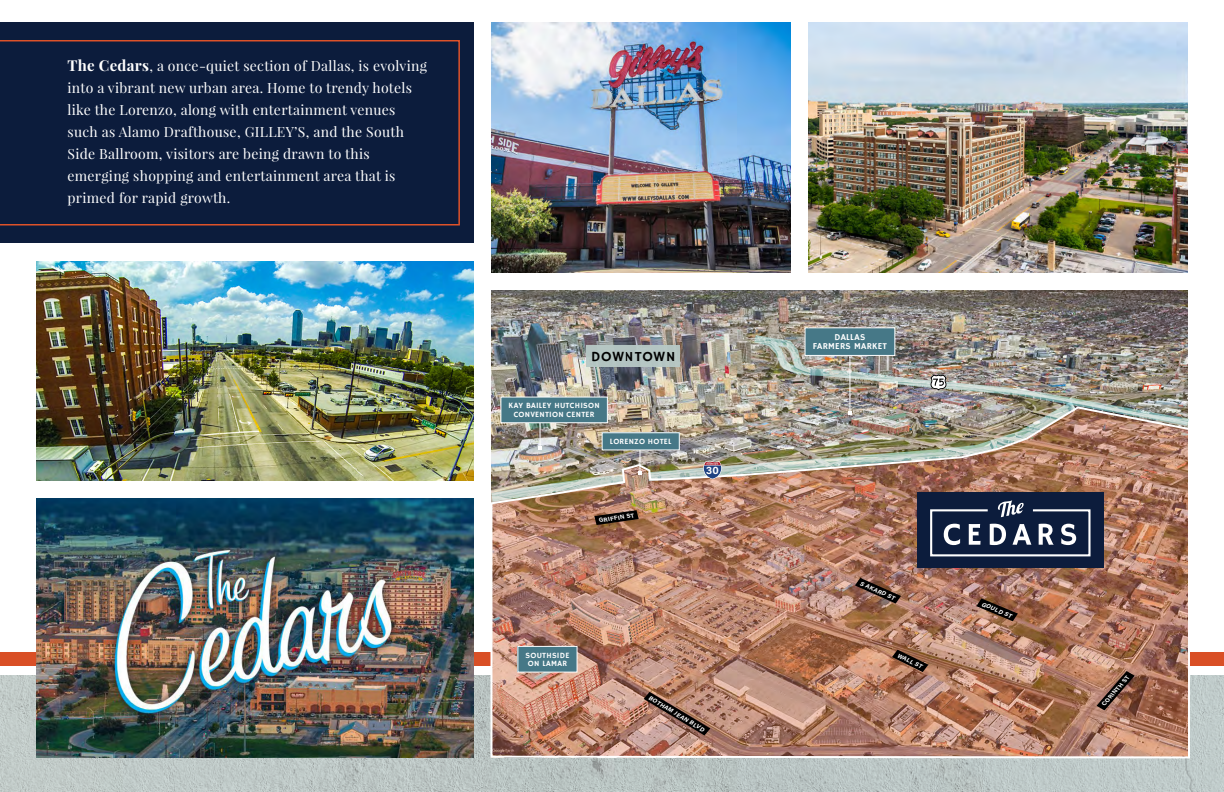
<style>
.page{position:relative;width:1224px;height:792px;background:#fff}
.page>*{position:absolute;margin:0;border:0;box-sizing:border-box;transform-origin:0 0}
.t1{font:14px/22px "Playfair Display";letter-spacing:.02em;color:#fff}
.t2{font:14px "Hammersmith One";letter-spacing:.05em;color:#000}
.t3{font:700 10.8px "Acumin Pro";color:#fff}
.t4{font:9px/9.5px "Hammersmith One";letter-spacing:.03em;color:#fff;text-align:center}
.t5{font:8px/8.5px "Hammersmith One";letter-spacing:.03em;color:#fff}
.t6{font:italic 700 6px "Acumin Pro";color:#fff}
.t7{font:700 6px "Acumin Pro";color:#fff}
.s1{font-weight:700;font-size:15px}
</style>
<div class="page">
<img style="left:0;top:675px;width:1224px;height:117px">
<div style="left:0;top:652px;width:1224px;height:14px;background:#d94f26"></div>
<img style="left:492px;top:290px;width:696px;height:115px">
<div style="left:0;top:22px;width:474px;height:221px;background:#0c1c3c"></div>
<svg style="left:0;top:40px;width:460px;height:186px"></svg>
<img style="left:36px;top:261px;width:438px;height:219px">
<img style="left:36px;top:498px;width:438px;height:259px">
<img style="left:808px;top:22px;width:380px;height:250px">
<img style="left:492px;top:22px;width:298px;height:250px">
<img style="left:489px;top:405px;width:702px;height:354px">
<div style="left:518px;top:646px;width:59px;height:26px;background:#467887"></div>
<div style="left:517px;top:646px;width:61px;height:27px;border:1px solid #fff"></div>
<div style="left:805px;top:327px;width:90px;height:29px;border:1px solid #fff"></div>
<svg style="left:855px;top:578px;width:46px;height:26px"></svg>
<svg style="left:976px;top:598px;width:42px;height:23px"></svg>
<svg style="left:892px;top:650px;width:36px;height:22px"></svg>
<svg style="left:1097px;top:671px;width:38px;height:39px"></svg>
<svg style="left:644px;top:692px;width:66px;height:43px;background:#8c685b"></svg>
<svg style="left:594px;top:510px;width:45px;height:15px"></svg>
<div style="left:587px;top:345px;width:93px;height:22px;background:#b8c9c6"></div>
<hr style="left:540px;top:417px;width:1px;height:31px;background:#fff">
<svg style="left:538px;top:446px;width:4px;height:4px"></svg>
<div style="left:917px;top:492px;width:186px;height:76px;background:#0c1c3c"></div>
<svg style="left:930px;top:500px;width:161px;height:57px"></svg>
<img style="left:639px;top:394px;width:446px;height:88px">
<svg style="left:703px;top:461px;width:19px;height:18px"></svg>
<img style="left:745px;top:328px;width:446px;height:99px">
<svg style="left:930px;top:373px;width:17px;height:19px"></svg>
<div style="left:501px;top:397px;width:106px;height:26px;background:#467887"></div>
<div style="left:500px;top:397px;width:108px;height:26px;border:1px solid #fff"></div>
<hr style="left:639px;top:438px;width:1px;height:35px;background:#fff">
<img style="left:489px;top:471px;width:153px;height:32px">
<div style="left:602px;top:433px;width:77px;height:17px;background:#467887"></div>
<div style="left:602px;top:432px;width:78px;height:18px;border:1px solid #fff"></div>
<p class="t1" style="left:67px;top:54px;width:361px"><span class="s1">The Cedars</span>, a once-quiet section of Dallas, is evolving into a vibrant new urban area. Home to trendy hotels like the Lorenzo, along with entertainment venues such as Alamo Drafthouse, GILLEY’S, and the South Side Ballroom, visitors are being drawn to this emerging shopping and entertainment area that is primed for rapid growth.</p>
<p class="t2" style="left:591px;top:349px;width:86px">DOWNTOWN</p>
<p class="t5" style="left:509px;top:402px;width:93px;text-align:center">KAY BAILEY HUTCHISON<br>CONVENTION CENTER</p>
<p class="t5" style="left:610px;top:438px;width:63px">LORENZO HOTEL</p>
<p class="t7" style="left:599px;top:516px;width:37px;rotate:-8deg">GRIFFIN ST</p>
<p class="t3" style="left:706px;top:463px;width:14px">30</p>
<p class="t5" style="left:526px;top:651px;width:45px">SOUTHSIDE<br>ON LAMAR</p>
<p class="t6" style="left:652px;top:694px;width:65px;rotate:31deg">BOTHAM JEAN BLVD</p>
<p class="t4" style="left:813px;top:333px;width:76px">DALLAS<br>FARMERS MARKET</p>
<p class="t6" style="left:862px;top:579px;width:39px;rotate:24deg">S AKARD ST</p>
<p class="t6" style="left:899px;top:651px;width:29px;rotate:26deg">WALL ST</p>
<p class="t6" style="left:983px;top:600px;width:34px;rotate:22deg">GOULD ST</p>
<p class="t6" style="left:1100px;top:702px;width:40px;rotate:-49deg">CORINTH ST</p>
</div>
